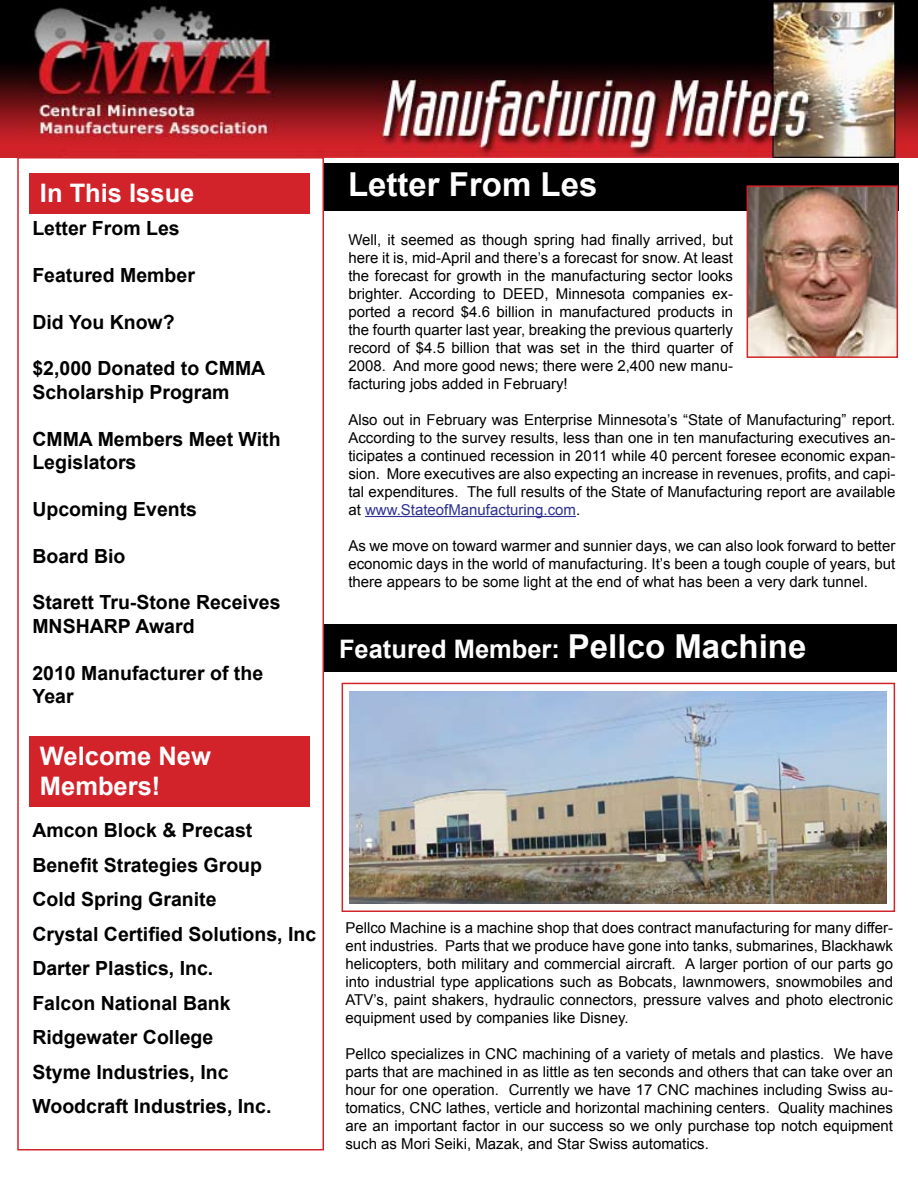
<style>
.page{position:relative;width:918px;height:1188px;background:#fff}
.page>*{position:absolute;margin:0;border:0;box-sizing:border-box;transform-origin:0 0}
.t1{font:700 33px "Arial";color:#fff}
.t2{font:700 25.5px/30.6px "Arial";color:#fff}
.t3{font:700 19.5px/34.5px "Arial";color:#000}
.t4{font:15px/18px "Arial";color:#000;text-align:justify}
.s1{color:#2e3192}
.s2{font-size:33px}
</style>
<div class="page">
<div style="left:29px;top:173px;width:281px;height:41px;background:#d2232a"></div>
<div style="left:29px;top:737px;width:281px;height:70px;background:#d2232a"></div>
<hr style="left:365px;top:516px;width:211px;height:1px;background:#2e3192">
<div style="left:324px;top:163px;width:574px;height:48px;background:#000"></div>
<img style="left:750px;top:188px;width:145px;height:167px">
<div style="left:747px;top:185px;width:151px;height:173px;border:2px solid #d2232a"></div>
<img style="left:0;top:1px;width:918px;height:157px">
<div style="left:17px;top:157px;width:307px;height:993px;border:2px solid #d2232a"></div>
<div style="left:324px;top:624px;width:572px;height:48px;background:#000"></div>
<div style="left:342px;top:683px;width:553px;height:229px;border:1px solid #d2232a"></div>
<img style="left:350px;top:692px;width:536px;height:212px">
<h2 class="t2" style="left:40px;top:178px;width:156px">In This Issue</h2>
<h3 class="t3" style="left:32px;top:212px;width:149px">Letter From Les</h3>
<h3 class="t3" style="left:32px;top:258px;width:164px">Featured Member</h3>
<h3 class="t3" style="left:32px;top:305px;width:144px">Did You Know?</h3>
<h3 class="t3" style="left:32px;top:357px;width:234px;line-height:23.4px">$2,000 Donated to CMMA<br>Scholarship Program</h3>
<h3 class="t3" style="left:32px;top:428px;width:250px;line-height:23.4px">CMMA Members Meet With<br>Legislators</h3>
<h3 class="t3" style="left:32px;top:492px;width:166px">Upcoming Events</h3>
<h3 class="t3" style="left:32px;top:539px;width:95px">Board Bio</h3>
<h3 class="t3" style="left:32px;top:591px;width:250px;line-height:23.4px">Starett Tru-Stone Receives<br>MNSHARP Award</h3>
<h3 class="t3" style="left:32px;top:662px;width:232px;line-height:23.4px">2010 Manufacturer of the<br>Year</h3>
<h2 class="t2" style="left:40px;top:741px;width:173px">Welcome New<br>Members!</h2>
<h3 class="t3" style="left:32px;top:814px;width:285px">Amcon Block &amp; Precast<br>Benefit Strategies Group<br>Cold Spring Granite<br>Crystal Certified Solutions, Inc<br>Darter Plastics, Inc.<br>Falcon National Bank<br>Ridgewater College<br>Styme Industries, Inc<br>Woodcraft Industries, Inc.</h3>
<h1 class="t1" style="left:348px;top:162px;width:251px">Letter From Les</h1>
<p class="t4" style="left:348px;top:231px;width:386px">Well, it seemed as though spring had finally arrived, but here it is, mid-April and there’s a forecast for snow. At least the forecast for growth in the manufacturing sector looks brighter. According to DEED, Minnesota companies ex&shy;ported a record $4.6 billion in manufactured products in the fourth quarter last year, breaking the previous quarterly record of $4.5 billion that was set in the third quarter of 2008. And more good news; there were 2,400 new manu&shy;facturing jobs added in February!</p>
<p class="t4" style="left:348px;top:411px;width:549px">Also out in February was Enterprise Minnesota’s “State of Manufacturing” report.<br>According to the survey results, less than one in ten manufacturing executives an&shy;ticipates a continued recession in 2011 while 40 percent foresee economic expan&shy;sion. More executives are also expecting an increase in revenues, profits, and capi&shy;tal expenditures. The full results of the State of Manufacturing report are available at <span class="s1">www.StateofManufacturing.com</span>.</p>
<p class="t4" style="left:348px;top:537px;width:549px">As we move on toward warmer and sunnier days, we can also look forward to better economic days in the world of manufacturing. It’s been a tough couple of years, but there appears to be some light at the end of what has been a very dark tunnel.</p>
<h2 class="t2" style="left:339px;top:635px;width:469px">Featured Member: <span class="s2">Pellco Machine</span></h2>
<p class="t4" style="left:345px;top:919px;width:549px">Pellco Machine is a machine shop that does contract manufacturing for many differ&shy;ent industries. Parts that we produce have gone into tanks, submarines, Blackhawk helicopters, both military and commercial aircraft. A larger portion of our parts go into industrial type applications such as Bobcats, lawnmowers, snowmobiles and ATV’s, paint shakers, hydraulic connectors, pressure valves and photo electronic equipment used by companies like Disney.</p>
<p class="t4" style="left:345px;top:1045px;width:549px">Pellco specializes in CNC machining of a variety of metals and plastics. We have parts that are machined in as little as ten seconds and others that can take over an hour for one operation. Currently we have 17 CNC machines including Swiss au&shy;tomatics, CNC lathes, verticle and horizontal machining centers. Quality machines are an important factor in our success so we only purchase top notch equipment such as Mori Seiki, Mazak, and Star Swiss automatics.</p>
</div>
